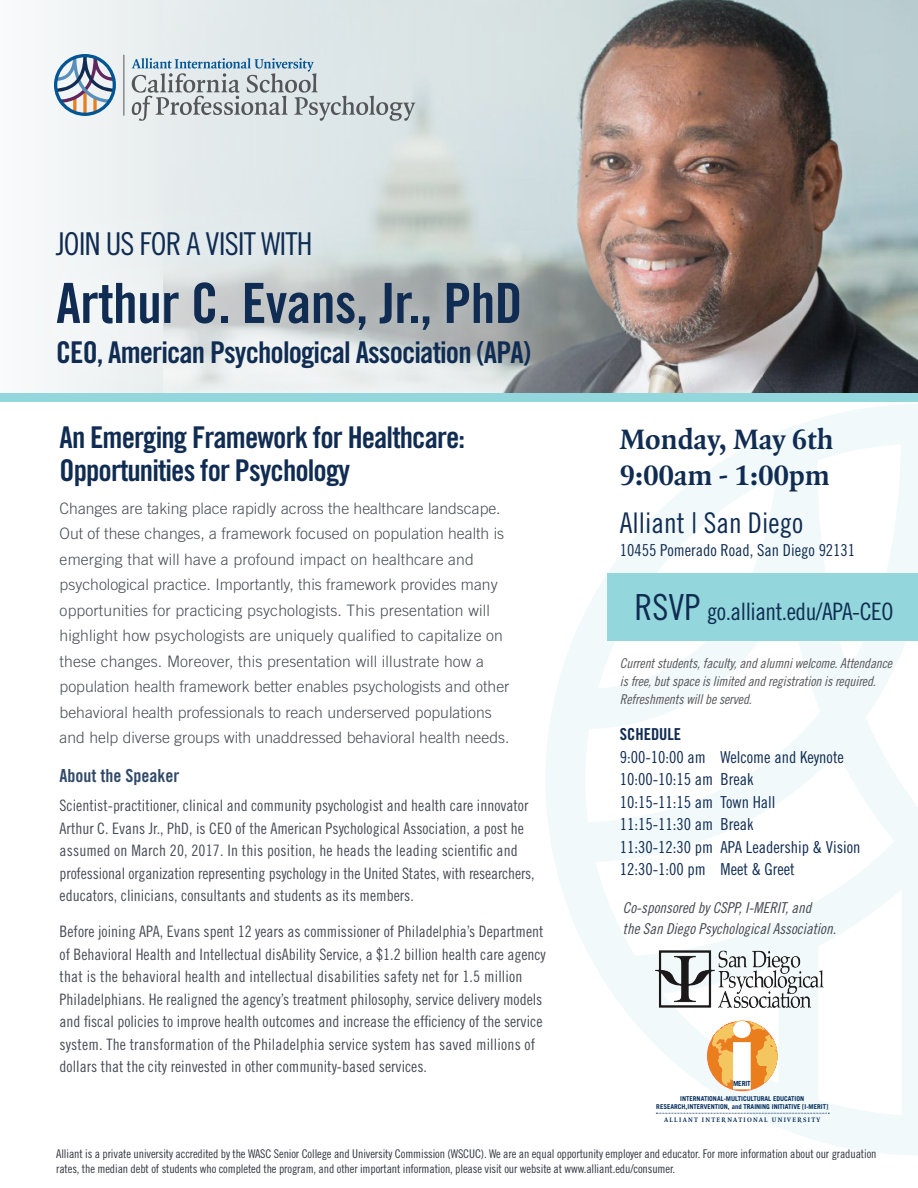
<style>
.page{position:relative;width:918px;height:1188px;background:#fff}
.page>*{position:absolute;margin:0;border:0;box-sizing:border-box;transform-origin:0 0}
.Subhead_Blue1{font:55.5px "Trade Gothic LT Std Bd Cn 20";letter-spacing:-.01em;color:#102c52}
.Subhead_Blue1-2{font:31.5px "Trade Gothic LT Std Cn 18";letter-spacing:-.03em;color:#102c52}
.Subhead_Blue1-3{font:30px/33px "Trade Gothic LT Std Bd Cn 20";letter-spacing:-.03em;color:#102c52}
.t1{font:700 30px "FF Quadraat Pro";color:#102c52}
.t2{font:28.5px "Trade Gothic LT Std Cn 18";color:#102c52}
.t3{font:24px "Trade Gothic LT Std Cn 18";letter-spacing:-.02em;color:#102c52}
.t4{font:18px "Trade Gothic LT Std Bd Cn 20";color:#314a6a}
.t5{font:16.5px "Trade Gothic LT Std Cn 18";color:#102c52}
.t6{font:16.5px "Trade Gothic LT Std Bd Cn 20";color:#102c52}
.t7{font:15.75px/22.5px "Trade Gothic LT Std Cn 18";color:#484c55}
.t8{font:300 15.75px/25.5px "Trade Gothic LT Std";color:#484c55}
.t9{font:15px/21px "Trade Gothic LT Std Cn 18 Obl";color:#454852}
.t10{font:13.5px/18px "Trade Gothic LT Std Cn 18 Obl";letter-spacing:-.01em;color:#555659}
.t11{font:12px/14.4px "Trade Gothic LT Std Cn 18";letter-spacing:-.01em;color:#323640}
.t12{font:700 7.05px "Trade Gothic";letter-spacing:-.02em;color:#002b5c}
.t13{font:700 6.9px "FF Quadraat Pro";letter-spacing:.19em;color:#002b5c}
.t14{font:700 6.75px/7.9px "Trade Gothic";color:#002b5c;text-align:center}
.s1{font-size:36px}
</style>
<div class="page">
<svg style="left:546px;top:404px;width:372px;height:751px"></svg>
<div style="left:0;top:0;width:918px;height:402px;background:#f3f6f6"></div>
<img style="left:163px;top:0;width:755px;height:393px">
<hr style="left:123px;top:55px;width:1px;height:61px;background:#555659">
<svg style="left:54px;top:54px;width:62px;height:62px"></svg>
<svg style="left:132px;top:58px;width:283px;height:63px"></svg>
<div style="left:15px;top:190px;width:557px;height:219px;background:#fff;opacity:.86"></div>
<div style="left:0;top:393px;width:918px;height:9px;background:#93d6dc"></div>
<img style="left:656px;top:950px;width:168px;height:57px">
<svg style="left:656px;top:1113px;width:173px;height:1px"></svg>
<svg style="left:707px;top:1021px;width:70px;height:70px"></svg>
<div style="left:608px;top:573px;width:310px;height:68px;background:#93d6dc"></div>
<p class="Subhead_Blue1-2" style="left:56px;top:226px;width:258px">JOIN US FOR A VISIT WITH</p>
<p class="Subhead_Blue1" style="left:56px;top:269px;width:468px">Arthur C. Evans, Jr., PhD</p>
<p class="Subhead_Blue1-3" style="left:56px;top:336px;width:477px">CEO, American Psychological Association (APA)</p>
<p class="Subhead_Blue1-3" style="left:60px;top:421px;width:407px">An Emerging Framework for Healthcare:<br>Opportunities for Psychology</p>
<p class="t8" style="left:60px;top:495px;width:451px">Changes are taking place rapidly across the healthcare landscape.<br>Out of these changes, a framework focused on population health is emerging that will have a profound impact on healthcare and psychological practice. Importantly, this framework provides many opportunities for practicing psychologists. This presentation will highlight how psychologists are uniquely qualified to capitalize on these changes. Moreover, this presentation will illustrate how a population health framework better enables psychologists and other behavioral health professionals to reach underserved populations and help diverse groups with unaddressed behavioral health needs.</p>
<p class="t4" style="left:60px;top:765px;width:121px">About the Speaker</p>
<p class="t7" style="left:60px;top:794px;width:477px">Scientist-practitioner, clinical and community psychologist and health care innovator Arthur C. Evans Jr., PhD, is CEO of the American Psychological Association, a post he assumed on March 20, 2017. In this position, he heads the leading scientific and professional organization representing psychology in the United States, with researchers, educators, clinicians, consultants and students as its members.</p>
<p class="t7" style="left:60px;top:920px;width:488px">Before joining APA, Evans spent 12 years as commissioner of Philadelphia’s Department of Behavioral Health and Intellectual disAbility Service, a $1.2 billion health care agency that is the behavioral health and intellectual disabilities safety net for 1.5 million Philadelphians. He realigned the agency’s treatment philosophy, service delivery models and fiscal policies to improve health outcomes and increase the efficiency of the service system. The transformation of the Philadelphia service system has saved millions of dollars that the city reinvested in other community-based services.</p>
<p class="t1" style="left:620px;top:419px;width:215px">Monday, May 6th</p>
<p class="t1" style="left:620px;top:455px;width:211px">9:00am - 1:00pm</p>
<p class="t2" style="left:620px;top:506px;width:185px">Alliant | San Diego</p>
<p class="t5" style="left:620px;top:540px;width:237px">10455 Pomerado Road, San Diego 92131</p>
<p class="t3" style="left:634px;top:597px;width:260px"><span class="s1">RSVP</span> go.alliant.edu/APA-CEO</p>
<p class="t10" style="left:620px;top:655px;width:274px">Current students, faculty, and alumni welcome. Attendance is free, but space is limited and registration is required.<br>Refreshments will be served.</p>
<p class="t6" style="left:620px;top:724px;width:63px">SCHEDULE</p>
<p class="t5" style="left:620px;top:747px;width:226px">9:00-10:00 am Welcome and Keynote</p>
<p class="t5" style="left:620px;top:769px;width:135px">10:00-10:15 am Break</p>
<p class="t5" style="left:620px;top:792px;width:157px">10:15-11:15 am Town Hall</p>
<p class="t5" style="left:620px;top:814px;width:135px">11:15-11:30 am Break</p>
<p class="t5" style="left:620px;top:837px;width:242px">11:30-12:30 pm APA Leadership &amp; Vision</p>
<p class="t5" style="left:620px;top:859px;width:177px">12:30-1:00 pm Meet &amp; Greet</p>
<p class="t9" style="left:623px;top:898px;width:215px">Co-sponsored by CSPP, I-MERIT, and<br>the San Diego Psychological Association.</p>
<p class="t12" style="left:733px;top:1079px;width:19px">MERIT</p>
<p class="t14" style="left:656px;top:1094px;width:173px">INTERNATIONAL-MULTICULTURAL EDUCATION<br>RESEARCH,INTERVENTION, and TRAINING INITIATIVE [I-MERIT]</p>
<p class="t13" style="left:664px;top:1115px;width:158px">ALLIANT INTERNATIONAL UNIVERSITY</p>
<p class="t11" style="left:56px;top:1147px;width:822px">Alliant is a private university accredited by the WASC Senior College and University Commission (WSCUC). We are an equal opportunity employer and educator. For more information about our graduation rates, the median debt of students who completed the program, and other important information, please visit our website at www.alliant.edu/consumer.</p>
</div>
